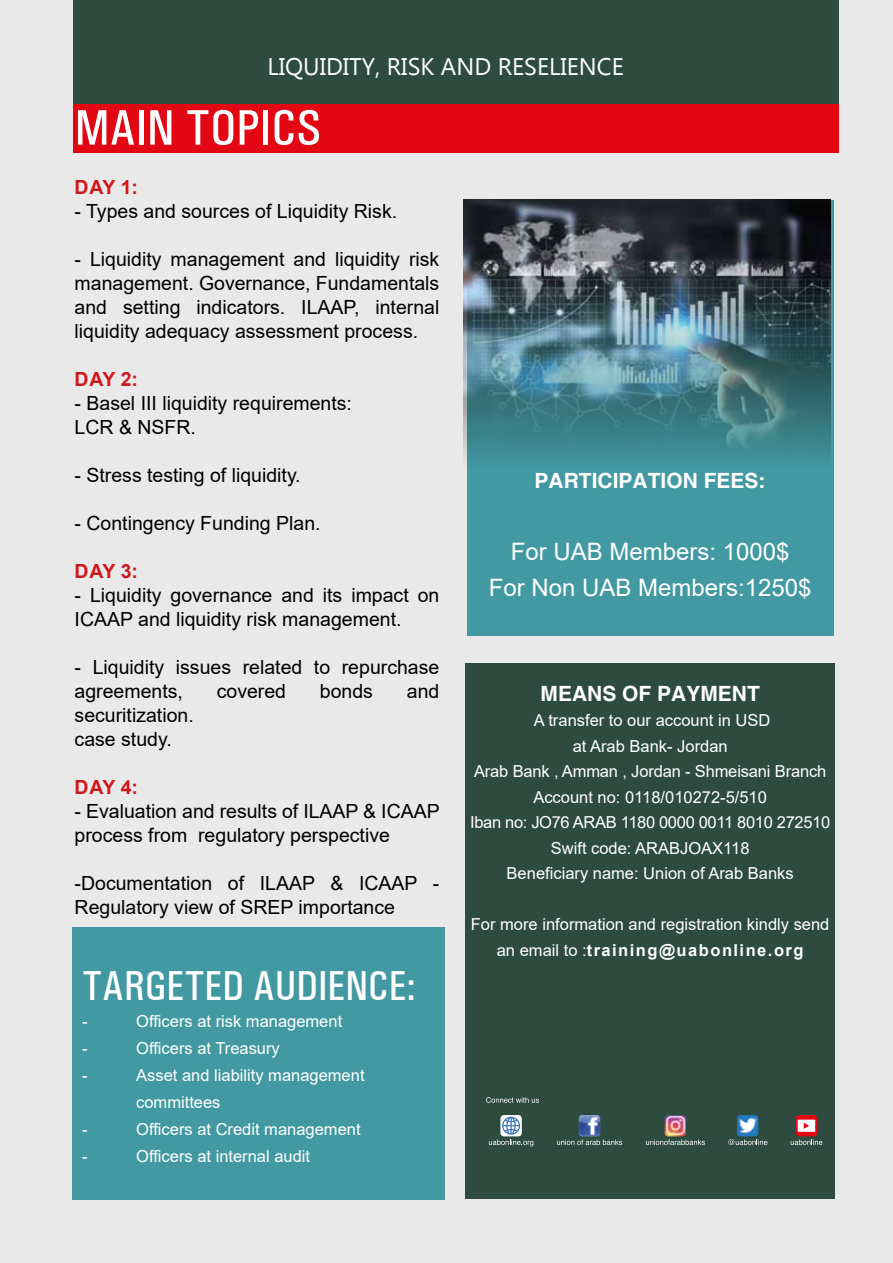
<style>
.page{position:relative;width:893px;height:1263px;background:#e9e9e9}
.page>*{position:absolute;margin:0;border:0;box-sizing:border-box;transform-origin:0 0}
.t1{font:500 condensed 50.55px "Univers";color:#fff}
.t2{font:500 condensed 42px "Univers";color:#fff}
.t3{font:24px/36px "Arial";color:#fff;text-align:center}
.t4{font:24px "Ebrima";color:#fff}
.t5{font:700 21px "Helvetica";color:#fff}
.t6{font:19.5px/24px "Arial";color:#000}
.t7{font:700 19.5px "Arial";letter-spacing:.035em;color:#cd171a}
.t8{font:16.5px/25.5px "Arial";color:#fff;text-align:center}
.s1{font-weight:700}
</style>
<div class="page">
<div style="left:72px;top:927px;width:372px;height:272px;background:#4299a2"></div>
<div style="left:73px;top:0;width:765px;height:104px;background:#2d4b3f"></div>
<div style="left:73px;top:104px;width:766px;height:49px;background:#e30613"></div>
<div style="left:467px;top:200px;width:367px;height:436px;background:#4299a2"></div>
<img style="left:464px;top:200px;width:366px;height:258px">
<div style="left:466px;top:663px;width:369px;height:536px;background:#2d4b3f"></div>
<svg style="left:486px;top:1097px;width:53px;height:6px"></svg>
<svg style="left:500px;top:1115px;width:22px;height:21px"></svg>
<svg style="left:489px;top:1117px;width:44px;height:29px"></svg>
<svg style="left:557px;top:1139px;width:65px;height:6px"></svg>
<img style="left:579px;top:1115px;width:21px;height:21px">
<svg style="left:646px;top:1139px;width:59px;height:6px"></svg>
<img style="left:665px;top:1115px;width:21px;height:21px">
<svg style="left:728px;top:1139px;width:39px;height:6px"></svg>
<img style="left:737px;top:1115px;width:21px;height:21px">
<svg style="left:791px;top:1115px;width:31px;height:30px"></svg>
<p class="t4" style="left:267px;top:49px;width:358px">LIQUIDITY, RISK AND RESELIENCE</p>
<h1 class="t1" style="left:75px;top:98px;width:248px">MAIN TOPICS</h1>
<p class="t7" style="left:75px;top:174px;width:65px">Day 1:</p>
<p class="t6" style="left:75px;top:199px;width:324px">- Types and sources of Liquidity Risk.</p>
<p class="t6" style="left:75px;top:247px;width:366px;text-align:justify">- Liquidity management and liquidity risk management. Governance, Fundamentals and setting indicators. ILAAP, internal liquidity adequacy assessment process.</p>
<p class="t7" style="left:75px;top:366px;width:65px">Day 2:</p>
<p class="t6" style="left:75px;top:391px;width:279px">- Basel III liquidity requirements:<br>LCR &amp; NSFR.</p>
<p class="t6" style="left:75px;top:463px;width:228px">- Stress testing of liquidity.</p>
<p class="t6" style="left:75px;top:511px;width:248px">- Contingency Funding Plan.</p>
<p class="t7" style="left:75px;top:558px;width:65px">Day 3:</p>
<p class="t6" style="left:75px;top:583px;width:366px">- Liquidity governance and its impact on<br>ICAAP and liquidity risk management.</p>
<p class="t6" style="left:75px;top:655px;width:366px">- Liquidity issues related to repurchase agreements,</p>
<p class="t6" style="left:217px;top:679px;width:71px">covered</p>
<p class="t6" style="left:320px;top:679px;width:55px">bonds</p>
<p class="t6" style="left:407px;top:679px;width:34px">and</p>
<p class="t6" style="left:75px;top:703px;width:121px">securitization. case study.</p>
<p class="t7" style="left:75px;top:774px;width:65px">DAY 4:</p>
<p class="t6" style="left:75px;top:799px;width:367px">- Evaluation and results of ILAAP &amp; ICAAP process from regulatory perspective</p>
<p class="t6" style="left:75px;top:871px;width:366px">-Documentation of ILAAP &amp; ICAAP -<br>Regulatory view of SREP importance</p>
<h2 class="t2" style="left:82px;top:961px;width:22px">TARG</h2>
<h2 class="t2" style="left:167px;top:961px;width:251px">ETED AUDIENCE:</h2>
<p class="t8" style="left:82px;top:1008px;width:7px">-</p>
<p class="t8" style="left:136px;top:1008px;width:208px">Officers at risk management</p>
<p class="t8" style="left:82px;top:1035px;width:7px">-</p>
<p class="t8" style="left:136px;top:1035px;width:145px">Officers at Treasury</p>
<p class="t8" style="left:82px;top:1062px;width:7px">-</p>
<p class="t8" style="left:136px;top:1062px;width:230px;line-height:27px;text-align:left">Asset and liability management committees</p>
<p class="t8" style="left:82px;top:1116px;width:7px">-</p>
<p class="t8" style="left:136px;top:1116px;width:226px">Officers at Credit management</p>
<p class="t8" style="left:82px;top:1143px;width:7px">-</p>
<p class="t8" style="left:136px;top:1143px;width:175px">Officers at internal audit</p>
<p class="t5" style="left:535px;top:467px;width:233px">PARTICIPATION FEES:</p>
<p class="t3" style="left:489px;top:533px;width:324px">For UAB Members: 1000$<br>For Non UAB Members:1250$</p>
<p class="t5" style="left:540px;top:681px;width:221px">MEANS OF PAYMENT</p>
<p class="t8" style="left:470px;top:708px;width:362px">A transfer to our account in USD<br>at Arab Bank- Jordan<br>Arab Bank , Amman , Jordan - Shmeisani Branch Account no: 0118/010272-5/510<br>Iban no: JO76 ARAB 1180 0000 0011 8010 272510<br>Swift code: ARABJOAX118<br>Beneficiary name: Union of Arab Banks</p>
<p class="t8" style="left:471px;top:912px;width:360px">For more information and registration kindly send an email to :<span class="s1">training@uabonline.org</span></p>
</div>
